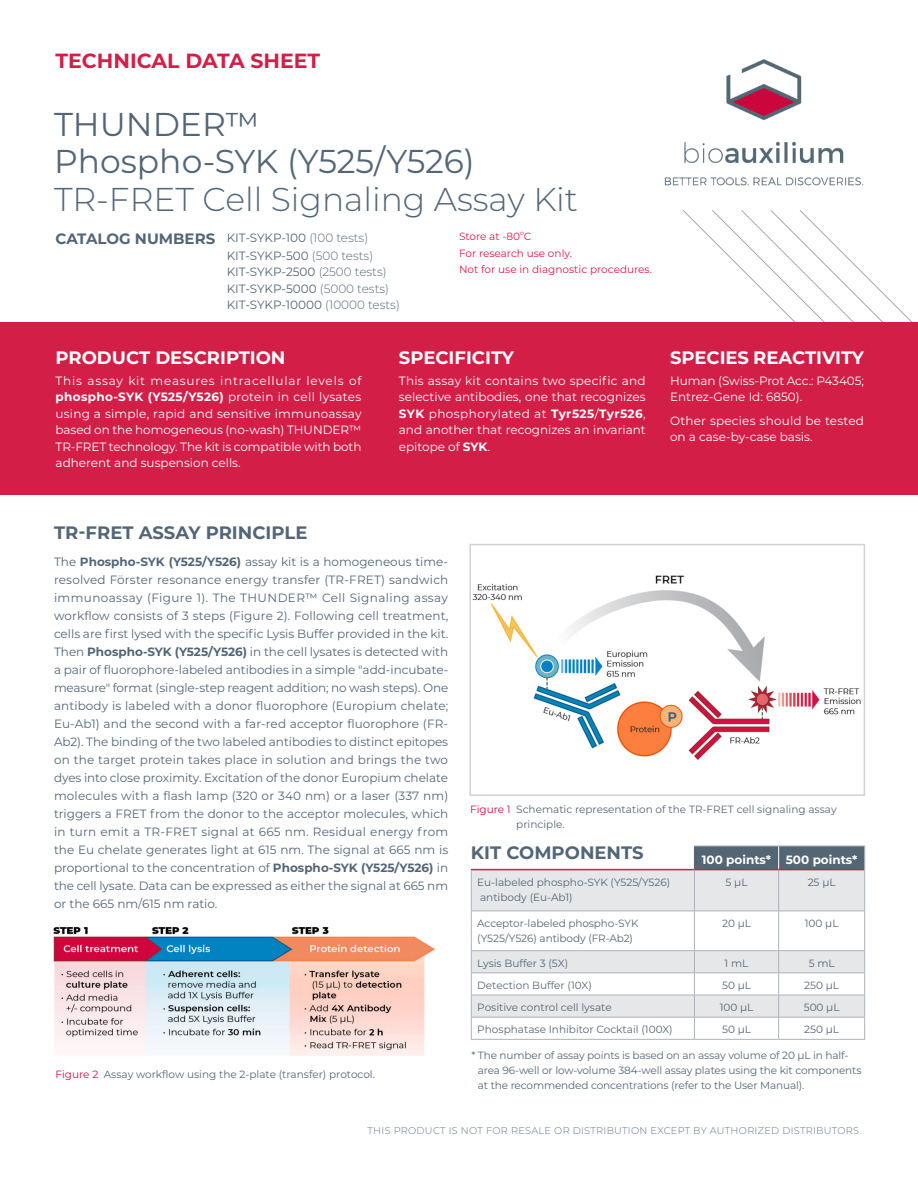
<style>
.page{position:relative;width:918px;height:1188px;background:#fff}
.page>*{position:absolute;margin:0;border:0;box-sizing:border-box;transform-origin:0 0}
.t1{font:33px/37.5px "Montserrat";color:#536677}
.t2{font:700 20.55px "Montserrat";color:#d31f47}
.t3{font:700 18px "Montserrat";color:#fff}
.t4{font:700 18px "Montserrat";color:#536677}
.t5{font:700 15px "Montserrat";color:#536677}
.t6{font:12px/18px "Montserrat";color:#536677;text-align:justify}
.t7{font:12px/16.5px "Montserrat";color:#fff}
.t8{font:700 12px "Montserrat";color:#fff}
.t9{font:10.5px/15px "Montserrat";letter-spacing:-.01em;color:#536677}
.t10{font:10.5px/16.5px "Montserrat";color:#d31f47}
.t11{font:300 9.75px "Montserrat";letter-spacing:.03em;color:#5d7385}
.t12{font:6.15px "Montserrat";color:#d31f47}
.s1{font-weight:300}
.s2{font-weight:700}
.s3{color:#d20d44}
</style>
<div class="page">
<svg style="left:683px;top:210px;width:235px;height:113px"></svg>
<img style="left:472px;top:575px;width:389px;height:185px">
<div style="left:469px;top:544px;width:396px;height:252px;border:2px solid #d1d2d4"></div>
<img style="left:664px;top:59px;width:200px;height:127px">
<div style="left:0;top:323px;width:918px;height:172px;background:#d31f47"></div>
<svg style="left:472px;top:870px;width:392px;height:147px;fill:#e6e7e9"></svg>
<hr style="left:471px;top:869px;width:223px;height:1px;background:#d31f47">
<hr style="left:694px;top:870px;width:1px;height:41px;background:#adb2ba">
<hr style="left:778px;top:870px;width:1px;height:41px;background:#adb2ba">
<hr style="left:694px;top:911px;width:1px;height:39px;background:#adb2ba">
<hr style="left:778px;top:911px;width:1px;height:39px;background:#adb2ba">
<svg style="left:694px;top:951px;width:1px;height:88px"></svg>
<svg style="left:778px;top:951px;width:1px;height:88px"></svg>
<hr style="left:471px;top:911px;width:223px;height:1px;background:#adb2ba">
<hr style="left:694px;top:911px;width:85px;height:1px;background:#adb2ba">
<hr style="left:779px;top:911px;width:86px;height:1px;background:#adb2ba">
<hr style="left:471px;top:950px;width:223px;height:1px;background:#adb2ba">
<hr style="left:694px;top:950px;width:85px;height:1px;background:#adb2ba">
<hr style="left:779px;top:950px;width:86px;height:1px;background:#adb2ba">
<hr style="left:471px;top:972px;width:223px;height:1px;background:#adb2ba">
<hr style="left:471px;top:1017px;width:223px;height:1px;background:#adb2ba">
<hr style="left:694px;top:972px;width:85px;height:1px;background:#adb2ba">
<hr style="left:694px;top:1017px;width:85px;height:1px;background:#adb2ba">
<hr style="left:779px;top:972px;width:86px;height:1px;background:#adb2ba">
<hr style="left:779px;top:1017px;width:86px;height:1px;background:#adb2ba">
<hr style="left:471px;top:995px;width:223px;height:1px;background:#adb2ba">
<hr style="left:471px;top:1039px;width:223px;height:1px;background:#adb2ba">
<hr style="left:694px;top:995px;width:85px;height:1px;background:#adb2ba">
<hr style="left:694px;top:1039px;width:85px;height:1px;background:#adb2ba">
<hr style="left:779px;top:995px;width:86px;height:1px;background:#adb2ba">
<hr style="left:779px;top:1039px;width:86px;height:1px;background:#adb2ba">
<hr style="left:471px;top:870px;width:1px;height:41px;background:#adb2ba">
<hr style="left:864px;top:870px;width:1px;height:41px;background:#adb2ba">
<hr style="left:471px;top:911px;width:1px;height:39px;background:#adb2ba">
<hr style="left:864px;top:911px;width:1px;height:39px;background:#adb2ba">
<svg style="left:471px;top:951px;width:1px;height:88px"></svg>
<svg style="left:864px;top:951px;width:1px;height:88px"></svg>
<svg style="left:694px;top:846px;width:171px;height:24px;background:#5d6573"></svg>
<img style="left:53px;top:927px;width:382px;height:129px">
<p class="t2" style="left:56px;top:46px;width:266px">TECHNICAL DATA SHEET</p>
<p class="t1" style="left:54px;top:104px;width:526px">THUNDER™<br>Phospho-SYK (Y525/Y526)<br><span class="s1">TR-FRET Cell Signaling Assay Kit</span></p>
<p class="t5" style="left:56px;top:228px;width:161px">CATALOG NUMBERS</p>
<p class="t6" style="left:227px;top:228px;width:143px">KIT-SYKP-100 <span class="s1">(100 tests)</span></p>
<p class="t6" style="left:227px;top:246px;width:148px">KIT-SYKP-500 <span class="s1">(500 tests)</span></p>
<p class="t6" style="left:227px;top:262px;width:161px">KIT-SYKP-2500 <span class="s1">(2500 tests)</span></p>
<p class="t6" style="left:227px;top:279px;width:164px">KIT-SYKP-5000 <span class="s1">(5000 tests)</span></p>
<p class="t6" style="left:227px;top:295px;width:175px">KIT-SYKP-10000 <span class="s1">(10000 tests)</span></p>
<p class="t12" style="left:520px;top:229px;width:5px">o</p>
<p class="t10" style="left:459px;top:244px;width:194px">For research use only.<br>Not for use in diagnostic procedures.</p>
<p class="t10" style="left:459px;top:228px;width:74px">Store at -80 C</p>
<p class="t3" style="left:56px;top:345px;width:231px">PRODUCT DESCRIPTION</p>
<p class="t7" style="left:56px;top:372px;width:307px;text-align:justify">This assay kit measures intracellular levels of <span class="s2">phospho-SYK (Y525/Y526)</span> protein in cell lysates using a simple, rapid and sensitive immunoassay based on the homogeneous (no-wash) THUNDER™ TR-FRET technology. The kit is compatible with both adherent and suspension cells.</p>
<p class="t3" style="left:399px;top:345px;width:117px">SPECIFICITY</p>
<p class="t7" style="left:399px;top:372px;width:248px;text-align:justify">This assay kit contains two specific and selective antibodies, one that recognizes <span class="s2">SYK</span> phosphorylated at <span class="s2">Tyr525</span>/<span class="s2">Tyr526</span>, and another that recognizes an invariant epitope of <span class="s2">SYK</span>.</p>
<p class="t3" style="left:670px;top:345px;width:195px">SPECIES REACTIVITY</p>
<p class="t7" style="left:670px;top:372px;width:195px">Human (Swiss-Prot Acc.: P43405;<br>Entrez-Gene Id: 6850).</p>
<p class="t7" style="left:670px;top:412px;width:195px">Other species should be tested on a case-by-case basis.</p>
<p class="t4" style="left:54px;top:520px;width:255px">TR-FRET ASSAY PRINCIPLE</p>
<p class="t6" style="left:54px;top:552px;width:396px">The <span class="s2">Phospho-SYK (Y525/Y526)</span> assay kit is a homogeneous time&shy;resolved Förster resonance energy transfer (TR-FRET) sandwich immunoassay (Figure 1). The THUNDER™ Cell Signaling assay workflow consists of 3 steps (Figure 2). Following cell treatment, cells are first lysed with the specific Lysis Buffer provided in the kit.<br>Then <span class="s2">Phospho-SYK (Y525/Y526)</span> in the cell lysates is detected with a pair of fluorophore-labeled antibodies in a simple "add-incubate&shy;measure" format (single-step reagent addition; no wash steps). One antibody is labeled with a donor fluorophore (Europium chelate; Eu-Ab1) and the second with a far-red acceptor fluorophore (FR-Ab2). The binding of the two labeled antibodies to distinct epitopes on the target protein takes place in solution and brings the two dyes into close proximity. Excitation of the donor Europium chelate molecules with a flash lamp (320 or 340 nm) or a laser (337 nm) triggers a FRET from the donor to the acceptor molecules, which in turn emit a TR-FRET signal at 665 nm. Residual energy from the Eu chelate generates light at 615 nm. The signal at 665 nm is proportional to the concentration of <span class="s2">Phospho-SYK (Y525/Y526)</span> in the cell lysate. Data can be expressed as either the signal at 665 nm or the 665 nm/615 nm ratio.</p>
<p class="t9" style="left:56px;top:1067px;width:321px"><span class="s3">Figure 2</span> Assay workflow using the 2-plate (transfer) protocol.</p>
<p class="t9" style="left:516px;top:801px;width:322px;text-indent:-46px"><span class="s3">Figure 1</span> Schematic representation of the TR-FRET cell signaling assay principle.</p>
<p class="t4" style="left:471px;top:840px;width:174px">KIT COMPONENTS</p>
<p class="t8" style="left:702px;top:851px;width:71px">100 points*</p>
<p class="t8" style="left:786px;top:851px;width:73px">500 points*</p>
<p class="t9" style="left:477px;top:874px;width:195px">Eu-labeled phospho-SYK (Y525/Y526) antibody (Eu-Ab1)</p>
<p class="t9" style="left:726px;top:874px;width:23px">5 µL</p>
<p class="t9" style="left:808px;top:874px;width:29px">25 µL</p>
<p class="t9" style="left:477px;top:915px;width:163px">Acceptor-labeled phospho-SYK</p>
<p class="t9" style="left:477px;top:930px;width:157px">(Y525/Y526) antibody (FR-Ab2)</p>
<p class="t9" style="left:722px;top:915px;width:30px">20 µL</p>
<p class="t9" style="left:805px;top:915px;width:35px">100 µL</p>
<p class="t9" style="left:477px;top:955px;width:92px">Lysis Buffer 3 (5X)</p>
<p class="t9" style="left:725px;top:955px;width:25px">1 mL</p>
<p class="t9" style="left:809px;top:955px;width:28px">5 mL</p>
<p class="t9" style="left:477px;top:977px;width:116px">Detection Buffer (10X)</p>
<p class="t9" style="left:722px;top:977px;width:30px">50 µL</p>
<p class="t9" style="left:804px;top:977px;width:36px">250 µL</p>
<p class="t9" style="left:477px;top:1000px;width:136px">Positive control cell lysate</p>
<p class="t9" style="left:720px;top:1000px;width:35px">100 µL</p>
<p class="t9" style="left:804px;top:1000px;width:37px">500 µL</p>
<p class="t9" style="left:477px;top:1022px;width:197px">Phosphatase Inhibitor Cocktail (100X)</p>
<p class="t9" style="left:722px;top:1022px;width:30px">50 µL</p>
<p class="t9" style="left:804px;top:1022px;width:36px">250 µL</p>
<p class="t9" style="left:478px;top:1047px;width:385px;text-indent:-7px">* The number of assay points is based on an assay volume of 20 μL in half&shy;area 96-well or low-volume 384-well assay plates using the kit components at the recommended concentrations (refer to the User Manual).</p>
<p class="t11" style="left:367px;top:1123px;width:496px">THIS PRODUCT IS NOT FOR RESALE OR DISTRIBUTION EXCEPT BY AUTHORIZED DISTRIBUTORS.</p>
</div>
